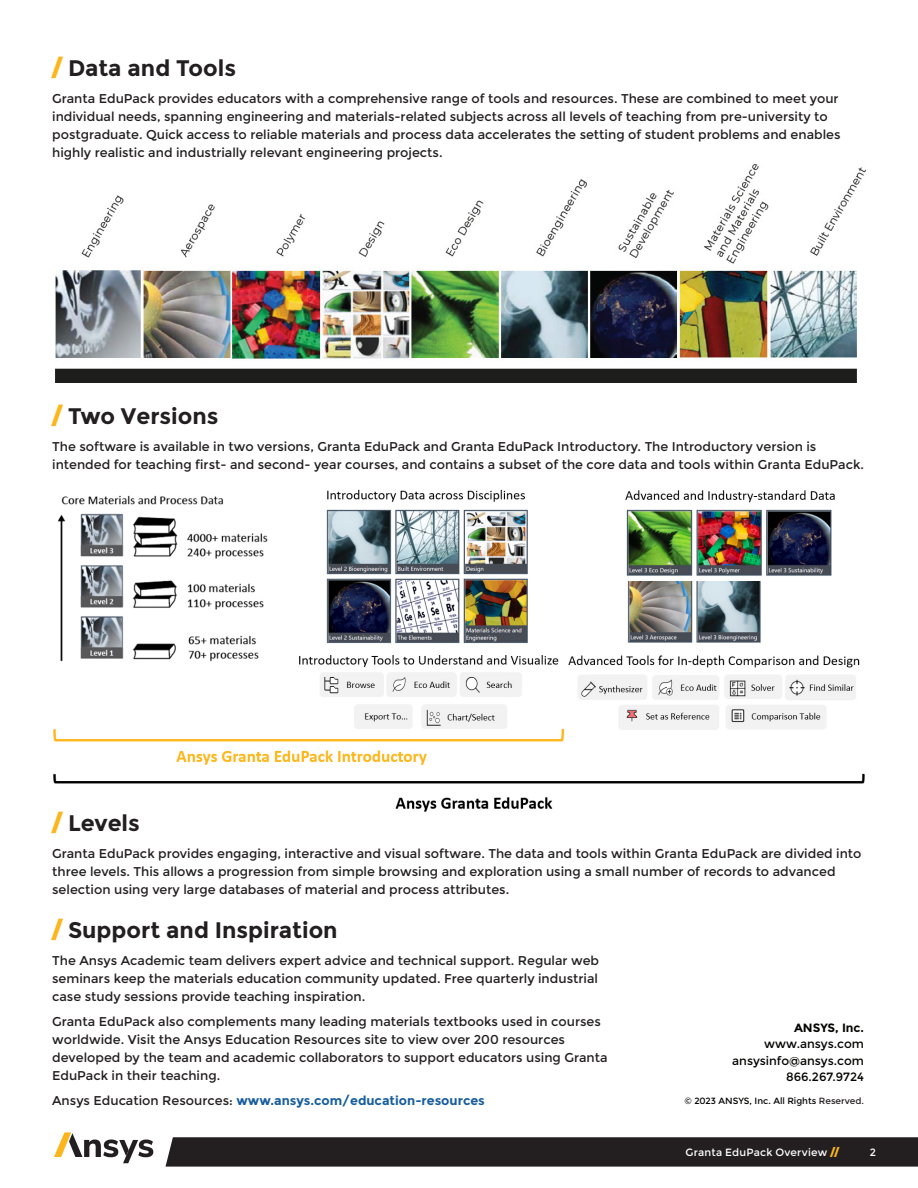
<style>
.page{position:relative;width:918px;height:1188px;background:#fff}
.page>*{position:absolute;margin:0;border:0;box-sizing:border-box;transform-origin:0 0}
.t1{font:700 22.5px "Montserrat";color:#231f20}
.t2{font:12.75px/18px "Montserrat";color:#231f20}
.t3{font:700 12.75px "Montserrat";color:#175d9e}
.t4{font:12px/16.5px "Montserrat";color:#040503;text-align:right}
.t5{font:700 12px "Montserrat";letter-spacing:-.005em;color:#040503}
.t6{font:10.5px "Montserrat";letter-spacing:.02em;color:#fff}
.t7{font:9px "Montserrat";color:#040503}
.s1{font-weight:900;color:#fcb61c}
.s2{font-weight:400;color:#231f20}
.s3{color:#231f20}
</style>
<div class="page">
<svg style="left:166px;top:1137px;width:752px;height:30px;background:#282425"></svg>
<svg style="left:54px;top:1132px;width:99px;height:31px"></svg>
<img style="left:55px;top:164px;width:811px;height:219px">
<img style="left:53px;top:489px;width:812px;height:323px">
<h1 class="t1" style="left:52px;top:54px;width:185px"><span class="s1">/</span> Data and Tools</h1>
<p class="t2" style="left:52px;top:89px;width:790px">Granta EduPack provides educators with a comprehensive range of tools and resources. These are combined to meet your individual needs, spanning engineering and materials-related subjects across all levels of teaching from pre-university to postgraduate. Quick access to reliable materials and process data accelerates the setting of student problems and enables highly realistic and industrially relevant engineering projects.</p>
<h1 class="t1" style="left:52px;top:403px;width:168px"><span class="s1">/</span> Two Versions</h1>
<p class="t2" style="left:52px;top:438px;width:813px">The software is available in two versions, Granta EduPack and Granta EduPack Introductory. The Introductory version is intended for teaching first- and second- year courses, and contains a subset of the core data and tools within Granta EduPack.</p>
<h1 class="t1" style="left:52px;top:810px;width:89px"><span class="s1">/</span> Levels</h1>
<p class="t2" style="left:52px;top:845px;width:811px">Granta EduPack provides engaging, interactive and visual software. The data and tools within Granta EduPack are divided into three levels. This allows a progression from simple browsing and exploration using a small number of records to advanced selection using very large databases of material and process attributes.</p>
<h1 class="t1" style="left:52px;top:917px;width:287px"><span class="s1">/</span> Support and Inspiration</h1>
<p class="t2" style="left:52px;top:952px;width:548px;text-align:justify">The Ansys Academic team delivers expert advice and technical support. Regular web seminars keep the materials education community updated. Free quarterly industrial case study sessions provide teaching inspiration.</p>
<p class="t2" style="left:52px;top:1012px;width:557px">Granta EduPack also complements many leading materials textbooks used in courses worldwide. Visit the Ansys Education Resources site to view over 200 resources developed by the team and academic collaborators to support educators using Granta EduPack in their teaching.</p>
<p class="t3" style="left:52px;top:1092px;width:434px"><span class="s2">Ansys Education Resources:</span> www.ansys.com/education-resources</p>
<p class="t5" style="left:794px;top:1020px;width:71px">ANSYS, Inc.</p>
<p class="t4" style="left:732px;top:1036px;width:133px">www.ansys.com ansysinfo@ansys.com<br>866.267.9724</p>
<p class="t7" style="left:685px;top:1096px;width:181px">© 2023 ANSYS, Inc. All Rights <span class="s3">Reserved.</span></p>
<p class="t6" style="left:686px;top:1146px;width:155px">Granta EduPack Overview <span class="s1">//</span></p>
<p class="t6" style="left:870px;top:1146px;width:8px">2</p>
</div>
